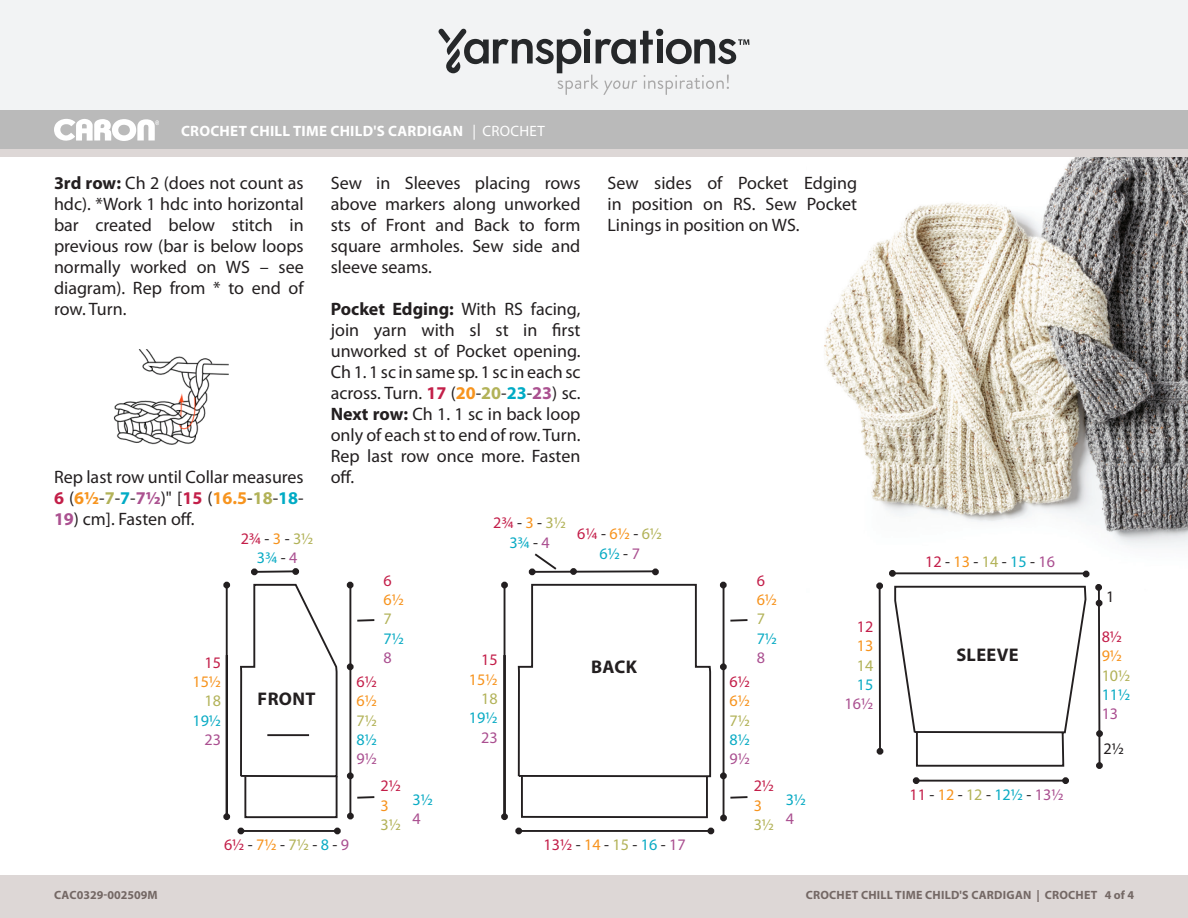
<style>
.page{position:relative;width:1188px;height:918px;background:#fff}
.page>*{position:absolute;margin:0;border:0;box-sizing:border-box;transform-origin:0 0}
.Head{font:700 18.3px "Myriad Pro";letter-spacing:.02em;color:#231f20}
.t1{font:18px/21px "Myriad Pro";color:#231f20;text-align:justify}
.t2{font:16.05px/19.4px "Myriad";color:#231f20;text-align:center}
.t3{font:16.05px/19.4px "Myriad";color:#f7931d;text-align:right}
.t4{font:16.05px/19.4px "Myriad";color:#c31e49}
.t5{font:16.05px/19.4px "Myriad";color:#b2b258}
.t6{font:16.05px/19.4px "Myriad";color:#aa4f90;text-align:right}
.t7{font:16.05px/19.4px "Myriad";color:#0aabc4}
.Pattern_Title{font:700 15px "Myriad Pro";letter-spacing:.02em;color:#fff}
.t8{font:700 12px "Myriad Pro";letter-spacing:.02em;color:#746865}
.t9{font:700 12px "Myriad Pro";color:#746865}
.s1{font-weight:400}
.s2{font-weight:700}
.s3{font-weight:700;color:#c31f49}
.s4{font-weight:700;color:#f7941e}
.s5{font-weight:700;color:#b2b258}
.s6{font-weight:700;color:#00abc5}
.s7{font-weight:700;color:#ab5190}
.s8{color:#c31e49}
.s9{color:#f7931d}
.s10{color:#b2b258}
.s11{color:#0aabc4}
.s12{color:#aa4f90}
</style>
<div class="page">
<div style="left:0;top:0;width:1188px;height:111px;background:#f2f3f4"></div>
<svg style="left:438px;top:29px;width:311px;height:66px"></svg>
<div style="left:0;top:875px;width:1188px;height:43px;background:#ddd7d6"></div>
<div style="left:0;top:149px;width:1188px;height:9px;background:#ddd7d6"></div>
<div style="left:0;top:111px;width:1188px;height:38px;background:#bababa"></div>
<svg style="left:54px;top:119px;width:105px;height:22px"></svg>
<img style="left:824px;top:158px;width:364px;height:434px">
<img style="left:113px;top:349px;width:116px;height:96px">
<div style="left:720px;top:815px;width:7px;height:6px;border:2px solid #231f20;border-radius:50%"></div>
<hr style="left:519px;top:830px;width:192px;height:2px;background:#231f20">
<svg style="left:708px;top:828px;width:6px;height:6px"></svg>
<div style="left:515px;top:828px;width:7px;height:6px;border:2px solid #231f20;border-radius:50%"></div>
<div style="left:501px;top:813px;width:7px;height:7px;border:2px solid #231f20;border-radius:50%"></div>
<hr style="left:504px;top:655px;width:1px;height:162px;background:#231f20">
<hr style="left:504px;top:585px;width:1px;height:231px;background:#231f20">
<div style="left:501px;top:582px;width:7px;height:6px;border:2px solid #231f20;border-radius:50%"></div>
<svg style="left:520px;top:553px;width:228px;height:266px"></svg>
<div style="left:1096px;top:730px;width:7px;height:7px;border:2px solid #231f20;border-radius:50%"></div>
<div style="left:1096px;top:762px;width:7px;height:7px;border:2px solid #231f20;border-radius:50%"></div>
<div style="left:1095px;top:584px;width:7px;height:7px;border:2px solid #231f20;border-radius:50%"></div>
<svg style="left:1096px;top:585px;width:6px;height:184px"></svg>
<div style="left:1096px;top:600px;width:7px;height:7px;border:2px solid #231f20;border-radius:50%"></div>
<hr style="left:916px;top:780px;width:150px;height:2px;background:#231f20">
<div style="left:1062px;top:777px;width:7px;height:7px;border:2px solid #231f20;border-radius:50%"></div>
<div style="left:913px;top:777px;width:7px;height:7px;border:2px solid #231f20;border-radius:50%"></div>
<div style="left:889px;top:570px;width:7px;height:7px;border:2px solid #231f20;border-radius:50%"></div>
<svg style="left:890px;top:571px;width:198px;height:196px"></svg>
<div style="left:1083px;top:571px;width:7px;height:6px;border:2px solid #231f20;border-radius:50%"></div>
<div style="left:877px;top:748px;width:6px;height:7px;border:2px solid #231f20;border-radius:50%"></div>
<hr style="left:879px;top:586px;width:2px;height:165px;background:#231f20">
<div style="left:876px;top:582px;width:7px;height:7px;border:2px solid #231f20;border-radius:50%"></div>
<div style="left:347px;top:813px;width:7px;height:6px;border:2px solid #231f20;border-radius:50%"></div>
<div style="left:347px;top:772px;width:7px;height:7px;border:2px solid #231f20;border-radius:50%"></div>
<hr style="left:349px;top:585px;width:2px;height:233px;background:#231f20">
<div style="left:347px;top:582px;width:7px;height:6px;border:2px solid #231f20;border-radius:50%"></div>
<div style="left:347px;top:663px;width:7px;height:7px;border:2px solid #231f20;border-radius:50%"></div>
<hr style="left:241px;top:830px;width:96px;height:2px;background:#231f20">
<div style="left:334px;top:828px;width:7px;height:6px;border:2px solid #231f20;border-radius:50%"></div>
<svg style="left:238px;top:828px;width:6px;height:6px"></svg>
<div style="left:292px;top:568px;width:7px;height:7px;border:2px solid #231f20;border-radius:50%"></div>
<div style="left:251px;top:568px;width:7px;height:7px;border:2px solid #231f20;border-radius:50%"></div>
<div style="left:223px;top:813px;width:7px;height:7px;border:2px solid #231f20;border-radius:50%"></div>
<hr style="left:226px;top:655px;width:2px;height:162px;background:#231f20">
<hr style="left:226px;top:585px;width:2px;height:231px;background:#231f20">
<div style="left:223px;top:582px;width:7px;height:6px;border:2px solid #231f20;border-radius:50%"></div>
<svg style="left:348px;top:618px;width:27px;height:182px"></svg>
<svg style="left:240px;top:569px;width:98px;height:250px"></svg>
<p class="Pattern_Title" style="left:181px;top:121px;width:365px">CROCHET CHILL TIME CHILD'S CARDIGAN <span class="s1">| CROCHET</span></p>
<p class="t1" style="left:54px;top:172px;width:251px"><span class="s2">3rd row:</span> Ch 2 (does not count as hdc). *Work 1 hdc into horizontal bar created below stitch in previous row (bar is below loops normally worked on WS – see diagram). Rep from * to end of row. Turn.</p>
<p class="t1" style="left:608px;top:172px;width:251px">Sew sides of Pocket Edging in position on RS. Sew Pocket Linings in position on WS.</p>
<p class="t1" style="left:331px;top:172px;width:251px">Sew in Sleeves placing rows above markers along unworked sts of Front and Back to form square armholes. Sew side and sleeve seams.</p>
<p class="t1" style="left:331px;top:298px;width:251px"><span class="s2">Pocket Edging:</span> With RS facing, join yarn with sl st in first unworked st of Pocket opening.<br>Ch 1. 1 sc in same sp. 1 sc in each sc across. Turn. <span class="s3">17</span> (<span class="s4">20</span>-<span class="s5">20</span>-<span class="s6">23</span>-<span class="s7">23</span>) sc.<br><span class="s2">Next row:</span> Ch 1. 1 sc in back loop only of each st to end of row. Turn.</p>
<p class="t1" style="left:331px;top:445px;width:251px">Rep last row once more. Fasten off.</p>
<p class="t1" style="left:54px;top:466px;width:251px">Rep last row until Collar measures<br><span class="s3">6</span> (<span class="s4">6½</span>-<span class="s5">7</span>-<span class="s6">7</span>-<span class="s7">7½</span>)" [<span class="s3">15</span> (<span class="s4">16.5</span>-<span class="s5">18</span>-<span class="s6">18</span>-</p>
<p class="t1" style="left:54px;top:508px;width:142px"><span class="s7">19</span>) cm]. Fasten off.</p>
<p class="t2" style="left:493px;top:513px;width:74px"><span class="s8">2¾</span> - <span class="s9">3</span> - <span class="s10">3½<br></span><span class="s11">3¾</span> - <span class="s12">4</span></p>
<p class="t2" style="left:577px;top:524px;width:87px"><span class="s8">6¼</span> - <span class="s9">6½</span> - <span class="s10">6½<br></span><span class="s11">6½</span> - <span class="s12">7</span></p>
<p class="t2" style="left:241px;top:528px;width:74px"><span class="s8">2¾</span> - <span class="s9">3</span> - <span class="s10">3½<br></span><span class="s11">3¾</span> - <span class="s12">4</span></p>
<p class="t3" style="left:192px;top:653px;width:30px"><span class="s8">15<br></span>15½<br><span class="s10">18<br></span><span class="s11">19½<br></span><span class="s12">23</span></p>
<p class="Head" style="left:258px;top:687px;width:59px">FRONT</p>
<p class="t2" style="left:224px;top:835px;width:127px"><span class="s8">6½</span> - <span class="s9">7½</span> - <span class="s10">7½</span> - <span class="s11">8</span> - <span class="s12">9</span></p>
<p class="t3" style="left:384px;top:570px;width:22px;text-align:left"><span class="s8">6<br></span>6½<br><span class="s10">7<br></span><span class="s11">7½<br></span><span class="s12">8</span></p>
<p class="t4" style="left:356px;top:672px;width:22px;text-align:justify">6½ <span class="s9">6½ </span><span class="s10">7½ </span><span class="s11">8½ </span><span class="s12">9½</span></p>
<p class="t4" style="left:381px;top:776px;width:22px">2½<br><span class="s9">3<br></span><span class="s10">3½</span></p>
<p class="t7" style="left:413px;top:789px;width:22px">3½<br><span class="s12">4</span></p>
<p class="t3" style="left:469px;top:650px;width:30px"><span class="s8">15<br></span>15½<br><span class="s10">18<br></span><span class="s11">19½<br></span><span class="s12">23</span></p>
<p class="Head" style="left:591px;top:655px;width:47px">BACK</p>
<p class="t2" style="left:544px;top:835px;width:144px"><span class="s8">13½</span> - <span class="s9">14</span> - <span class="s10">15</span> - <span class="s11">16</span> - <span class="s12">17</span></p>
<p class="t3" style="left:757px;top:570px;width:22px;text-align:left"><span class="s8">6<br></span>6½<br><span class="s10">7<br></span><span class="s11">7½<br></span><span class="s12">8</span></p>
<p class="t4" style="left:730px;top:672px;width:22px;text-align:justify">6½ <span class="s9">6½ </span><span class="s10">7½ </span><span class="s11">8½ </span><span class="s12">9½</span></p>
<p class="t4" style="left:754px;top:776px;width:22px">2½<br><span class="s9">3<br></span><span class="s10">3½</span></p>
<p class="t7" style="left:786px;top:789px;width:22px">3½<br><span class="s12">4</span></p>
<p class="t6" style="left:845px;top:617px;width:30px"><span class="s8">12<br></span><span class="s9">13<br></span><span class="s10">14<br></span><span class="s11">15<br></span>16½</p>
<p class="t2" style="left:925px;top:551px;width:131px"><span class="s8">12</span> - <span class="s9">13</span> - <span class="s10">14</span> - <span class="s11">15</span> - <span class="s12">16</span></p>
<p class="Head" style="left:956px;top:643px;width:64px">SLEEVE</p>
<p class="t2" style="left:909px;top:785px;width:156px"><span class="s8">11</span> - <span class="s9">12</span> - <span class="s10">12</span> - <span class="s11">12½</span> - <span class="s12">13½</span></p>
<p class="t2" style="left:1106px;top:587px;width:10px">1</p>
<p class="t5" style="left:1102px;top:627px;width:30px"><span class="s8">8½<br></span><span class="s9">9½<br></span>10½<br><span class="s11">11½<br></span><span class="s12">13</span></p>
<p class="t2" style="left:1104px;top:739px;width:22px">2½</p>
<p class="t9" style="left:54px;top:887px;width:105px">CAC0329-002509M</p>
<p class="t8" style="left:806px;top:887px;width:330px">CROCHET CHILL TIME CHILD'S CARDIGAN | CROCHET 4 of 4</p>
</div>
